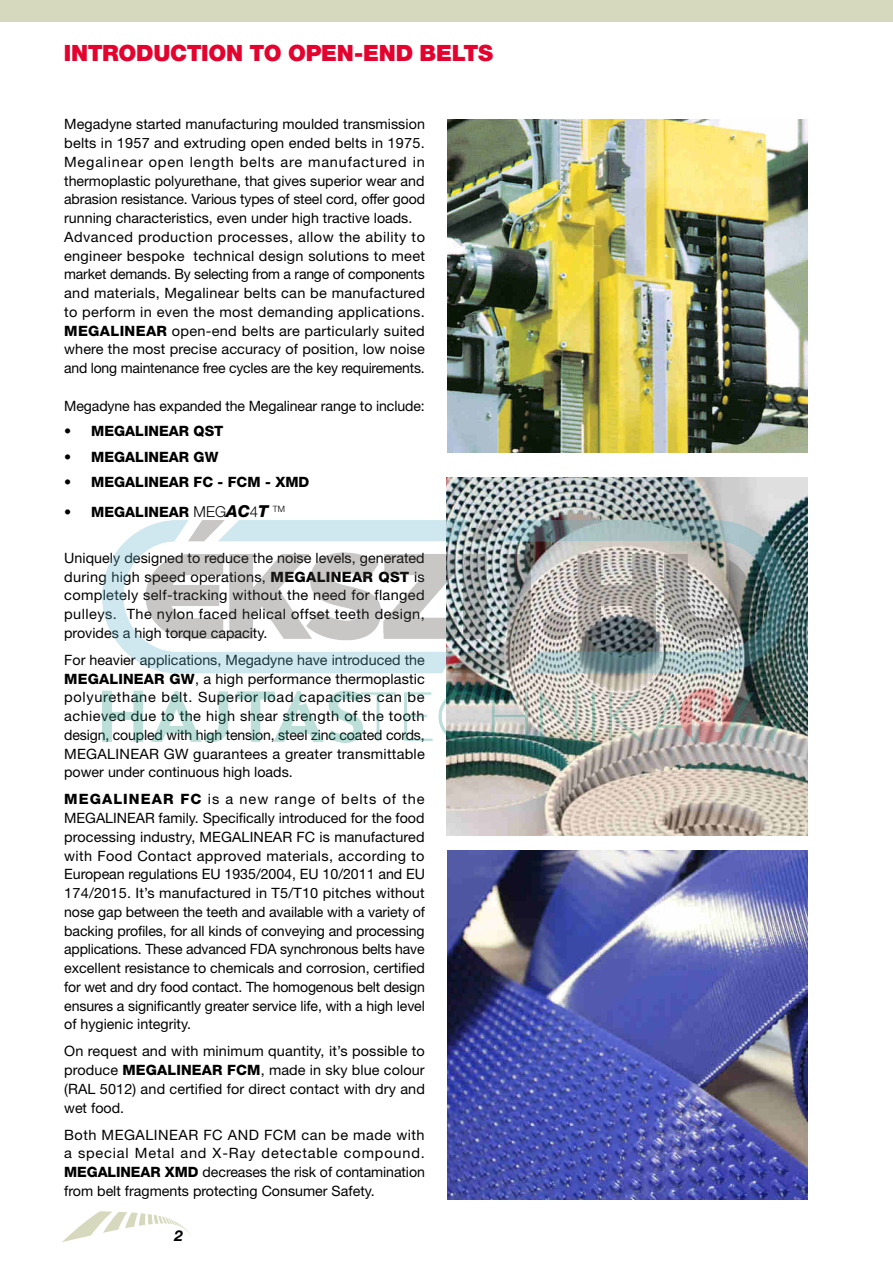
<style>
.page{position:relative;width:893px;height:1263px;background:#fff}
.page>*{position:absolute;margin:0;border:0;box-sizing:border-box;transform-origin:0 0}
.t1{font:900 22.5px "Helvetica Neue LT Std";letter-spacing:-.01em;color:#e4032e}
.t2{font:italic 700 15px "Helvetica Neue LT Std";color:#000}
.t3{font:14.25px/18.8px "Helvetica Neue LT Std";letter-spacing:.005em;color:#000;text-align:justify}
.t4{font:800 14.25px "Helvetica Neue LT Std";color:#000}
.s1{font-weight:800}
.s2{font-weight:300;font-size:15px}
.s3{font-style:italic;font-size:16.5px}
</style>
<div class="page">
<div style="left:0;top:0;width:893px;height:21px;background:#d6d9be"></div>
<svg style="left:62px;top:1211px;width:129px;height:31px"></svg>
<img style="left:447px;top:119px;width:361px;height:333px">
<img style="left:446px;top:478px;width:362px;height:358px">
<img style="left:447px;top:851px;width:361px;height:348px">
<img style="left:103px;top:521px;width:687px;height:221px">
<h1 class="t1" style="left:64px;top:39px;width:431px">INTRODUCTION TO OPEN-END BELTS</h1>
<p class="t3" style="left:64px;top:115px;width:362px;text-align:left">Megadyne started manufacturing moulded transmission belts in 1957 and extruding open ended belts in 1975.<br>Megalinear open length belts are manufactured in thermoplastic polyurethane, that gives superior wear and abrasion resistance. Various types of steel cord, offer good running characteristics, even under high tractive loads.<br>Advanced production processes, allow the ability to engineer bespoke technical design solutions to meet market demands. By selecting from a range of components and materials, Megalinear belts can be manufactured to perform in even the most demanding applications.<br><span class="s1">MEGALINEAR</span> open-end belts are particularly suited where the most precise accuracy of position, low noise and long maintenance free cycles are the key requirements.</p>
<p class="t3" style="left:64px;top:396px;width:362px">Megadyne has expanded the Megalinear range to include:</p>
<p class="t4" style="left:64px;top:422px;width:161px">• MEGALINEAR QST</p>
<p class="t4" style="left:64px;top:448px;width:156px">• MEGALINEAR GW</p>
<p class="t4" style="left:64px;top:473px;width:247px">• MEGALINEAR FC - FCM - XMD</p>
<p class="t4" style="left:64px;top:503px;width:222px">• MEGALINEAR <span class="s2">MEG</span><span class="s3">AC</span><span class="s2">4</span><span class="s3">T</span> <sup>TM</sup></p>
<p class="t3" style="left:64px;top:548px;width:362px">Uniquely designed to reduce the noise levels, generated during high speed operations, <span class="s1">MEGALINEAR QST</span> is completely self-tracking without the need for flanged pulleys. The nylon faced helical offset teeth design, provides a high torque capacity.</p>
<p class="t3" style="left:64px;top:650px;width:362px">For heavier applications, Megadyne have introduced the <span class="s1">MEGALINEAR GW</span>, a high performance thermoplastic polyurethane belt. Superior load capacities can be achieved due to the high shear strength of the tooth design, coupled with high tension, steel zinc coated cords, MEGALINEAR GW guarantees a greater transmittable power under continuous high loads.</p>
<p class="t3" style="left:64px;top:790px;width:362px"><span class="s1">MEGALINEAR FC</span> is a new range of belts of the MEGALINEAR family. Specifically introduced for the food processing industry, MEGALINEAR FC is manufactured with Food Contact approved materials, according to European regulations EU 1935/2004, EU 10/2011 and EU 174/2015. It’s manufactured in T5/T10 pitches without nose gap between the teeth and available with a variety of backing profiles, for all kinds of conveying and processing applications. These advanced FDA synchronous belts have excellent resistance to chemicals and corrosion, certified for wet and dry food contact. The homogenous belt design ensures a significantly greater service life, with a high level of hygienic integrity.</p>
<p class="t3" style="left:64px;top:1042px;width:362px">On request and with minimum quantity, it’s possible to produce <span class="s1">MEGALINEAR FCM</span>, made in sky blue colour (RAL 5012) and certified for direct contact with dry and wet food.</p>
<p class="t3" style="left:64px;top:1125px;width:362px">Both MEGALINEAR FC AND FCM can be made with a special Metal and X-Ray detectable compound.<br><span class="s1">MEGALINEAR XMD</span> decreases the risk of contamination from belt fragments protecting Consumer Safety.</p>
<p class="t2" style="left:174px;top:1226px;width:10px">2</p>
</div>
